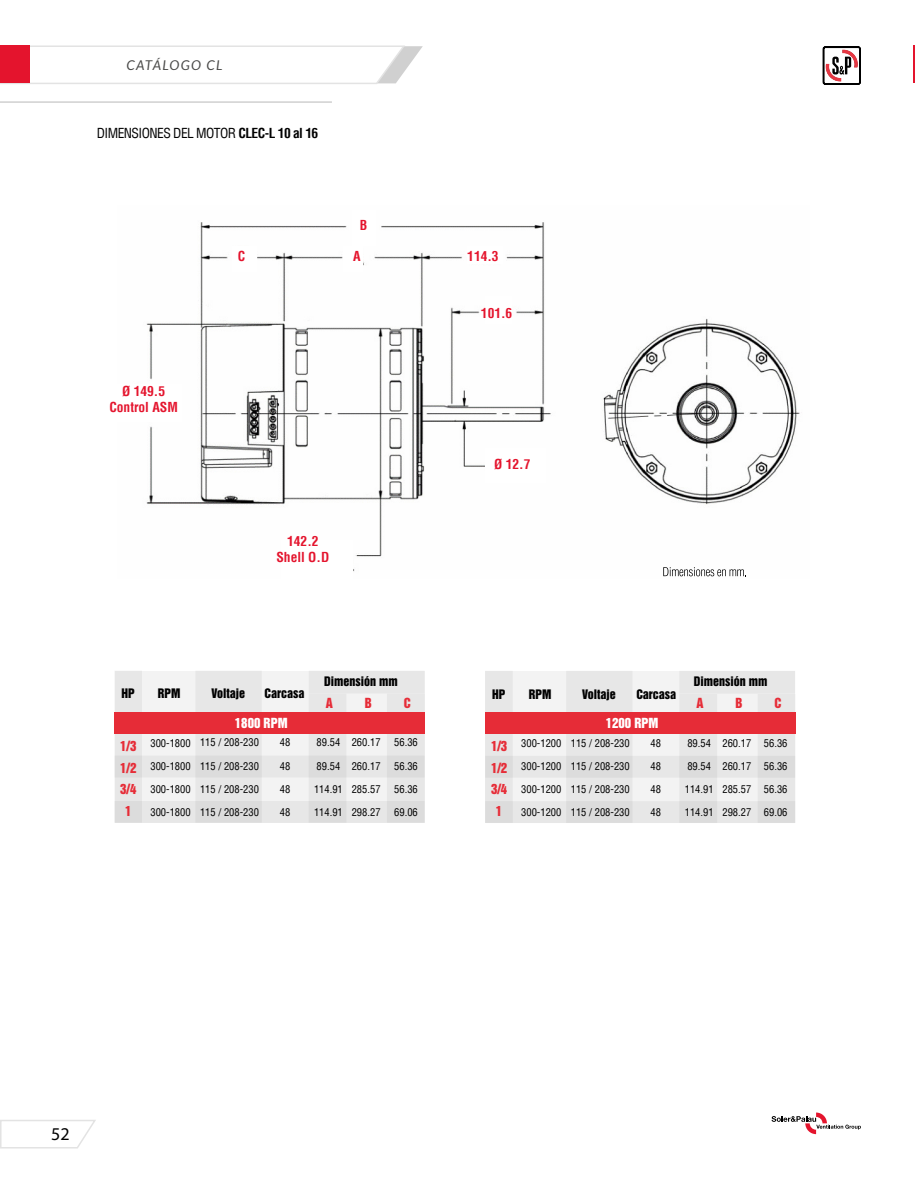
<style>
.page{position:relative;width:915px;height:1191px;background:#fff}
.page>*{position:absolute;margin:0;border:0;box-sizing:border-box;transform-origin:0 0}
.t1{font:18px "Myriad Pro";color:#000}
.t2{font:700 condensed 13.5px/16.2px "Helvetica LT";color:#e4142d;text-align:center}
.t3{font:condensed 13.5px "Helvetica LT";letter-spacing:-.04em;color:#000}
.t4{font:italic 13.5px "Lato";letter-spacing:.1em;color:#4a4a49}
.t5{font:12.75px/21.8px "Helvetica Inserat LT Std";color:#e62c37;text-align:center}
.t6{font:12.75px "Helvetica Inserat LT Std";color:#fff}
.t7{font:12px "Helvetica Inserat LT Std";color:#000}
.t8{font:condensed 10.5px "Helvetica LT";color:#000}
.s1{font-weight:700}
</style>
<div class="page">
<svg style="left:0;top:45px;width:422px;height:39px"></svg>
<svg style="left:0;top:1120px;width:96px;height:29px"></svg>
<hr style="left:0;top:101px;width:332px;height:2px;background:#d0d0d0">
<svg style="left:771px;top:1112px;width:89px;height:22px"></svg>
<svg style="left:822px;top:46px;width:39px;height:39px"></svg>
<hr style="left:913px;top:45px;width:1px;height:38px;background:#e4142d">
<div style="left:0;top:45px;width:29px;height:38px;background:#e4142d"></div>
<img style="left:146px;top:222px;width:654px;height:355px">
<div style="left:352px;top:211px;width:23px;height:35px;background:#fff"></div>
<div style="left:343px;top:246px;width:20px;height:26px;background:#fff"></div>
<div style="left:467px;top:246px;width:35px;height:18px;background:#fff"></div>
<div style="left:485px;top:296px;width:26px;height:28px;background:#fff"></div>
<div style="left:485px;top:448px;width:60px;height:34px;background:#fff"></div>
<div style="left:281px;top:540px;width:72px;height:38px;background:#fff"></div>
<div style="left:115px;top:384px;width:67px;height:37px;background:#fff"></div>
<div style="left:232px;top:246px;width:25px;height:26px;background:#fff"></div>
<svg style="left:114px;top:671px;width:310px;height:152px;fill:#e7e7e7"></svg>
<svg style="left:485px;top:671px;width:310px;height:152px;fill:#e7e7e7"></svg>
<svg style="left:663px;top:567px;width:83px;height:9px"></svg>
<p class="t4" style="left:126px;top:58px;width:98px">CATÁLOGO CL</p>
<p class="t3" style="left:97px;top:124px;width:223px">DIMENSIONES DEL MOTOR <span class="s1">CLEC-L 10 al 16</span></p>
<p class="t2" style="left:360px;top:216px;width:9px">B</p>
<p class="t2" style="left:109px;top:382px;width:70px">Ø 149.5<br>Control ASM</p>
<p class="t2" style="left:238px;top:248px;width:9px">C</p>
<p class="t2" style="left:353px;top:248px;width:9px">A</p>
<p class="t2" style="left:276px;top:533px;width:54px">142.2<br>Shell O.D</p>
<p class="t2" style="left:467px;top:248px;width:33px">114.3</p>
<p class="t2" style="left:481px;top:305px;width:33px">101.6</p>
<p class="t2" style="left:494px;top:455px;width:38px">Ø 12.7</p>
<p class="t7" style="left:324px;top:674px;width:75px">Dimensión mm</p>
<p class="t7" style="left:693px;top:674px;width:75px">Dimensión mm</p>
<p class="t5" style="left:326px;top:692px;width:9px">A</p>
<p class="t5" style="left:365px;top:692px;width:9px">B</p>
<p class="t5" style="left:404px;top:692px;width:9px">C</p>
<p class="t5" style="left:696px;top:692px;width:9px">A</p>
<p class="t5" style="left:735px;top:692px;width:9px">B</p>
<p class="t5" style="left:774px;top:692px;width:9px">C</p>
<p class="t7" style="left:121px;top:685px;width:15px">HP</p>
<p class="t7" style="left:158px;top:685px;width:24px">RPM</p>
<p class="t7" style="left:211px;top:685px;width:35px">Voltaje</p>
<p class="t7" style="left:264px;top:685px;width:41px">Carcasa</p>
<p class="t7" style="left:492px;top:687px;width:15px">HP</p>
<p class="t7" style="left:528px;top:687px;width:24px">RPM</p>
<p class="t7" style="left:582px;top:687px;width:35px">Voltaje</p>
<p class="t7" style="left:636px;top:687px;width:41px">Carcasa</p>
<p class="t5" style="left:120px;top:735px;width:18px">1/3<br>1/2<br>3/4<br>1</p>
<p class="t8" style="left:150px;top:736px;width:42px">300-1800</p>
<p class="t8" style="left:150px;top:759px;width:42px">300-1800</p>
<p class="t8" style="left:150px;top:782px;width:42px">300-1800</p>
<p class="t8" style="left:150px;top:806px;width:42px">300-1800</p>
<p class="t6" style="left:235px;top:715px;width:54px">1800 RPM</p>
<p class="t6" style="left:605px;top:715px;width:54px">1200 RPM</p>
<p class="t5" style="left:491px;top:735px;width:18px">1/3<br>1/2<br>3/4<br>1</p>
<p class="t8" style="left:200px;top:736px;width:60px">115 / 208-230</p>
<p class="t8" style="left:200px;top:759px;width:60px">115 / 208-230</p>
<p class="t8" style="left:200px;top:782px;width:60px">115 / 208-230</p>
<p class="t8" style="left:200px;top:805px;width:60px">115 / 208-230</p>
<p class="t8" style="left:394px;top:736px;width:25px">56.36</p>
<p class="t8" style="left:394px;top:759px;width:25px">56.36</p>
<p class="t8" style="left:394px;top:782px;width:25px">56.36</p>
<p class="t8" style="left:394px;top:805px;width:25px">69.06</p>
<p class="t8" style="left:351px;top:736px;width:30px">260.17</p>
<p class="t8" style="left:351px;top:759px;width:30px">260.17</p>
<p class="t8" style="left:351px;top:782px;width:30px">285.57</p>
<p class="t8" style="left:351px;top:806px;width:30px">298.27</p>
<p class="t8" style="left:316px;top:736px;width:25px">89.54</p>
<p class="t8" style="left:316px;top:759px;width:25px">89.54</p>
<p class="t8" style="left:314px;top:782px;width:30px">114.91</p>
<p class="t8" style="left:314px;top:806px;width:30px">114.91</p>
<p class="t8" style="left:280px;top:736px;width:12px">48</p>
<p class="t8" style="left:280px;top:759px;width:12px">48</p>
<p class="t8" style="left:280px;top:782px;width:12px">48</p>
<p class="t8" style="left:280px;top:806px;width:12px">48</p>
<p class="t8" style="left:570px;top:736px;width:60px">115 / 208-230</p>
<p class="t8" style="left:570px;top:759px;width:60px">115 / 208-230</p>
<p class="t8" style="left:570px;top:782px;width:60px">115 / 208-230</p>
<p class="t8" style="left:570px;top:806px;width:60px">115 / 208-230</p>
<p class="t8" style="left:650px;top:736px;width:12px">48</p>
<p class="t8" style="left:650px;top:759px;width:12px">48</p>
<p class="t8" style="left:650px;top:782px;width:12px">48</p>
<p class="t8" style="left:650px;top:806px;width:12px">48</p>
<p class="t8" style="left:521px;top:736px;width:42px">300-1200</p>
<p class="t8" style="left:521px;top:759px;width:42px">300-1200</p>
<p class="t8" style="left:521px;top:782px;width:42px">300-1200</p>
<p class="t8" style="left:521px;top:806px;width:42px">300-1200</p>
<p class="t8" style="left:687px;top:736px;width:25px">89.54</p>
<p class="t8" style="left:687px;top:759px;width:25px">89.54</p>
<p class="t8" style="left:684px;top:782px;width:30px">114.91</p>
<p class="t8" style="left:684px;top:806px;width:30px">114.91</p>
<p class="t8" style="left:722px;top:736px;width:30px">260.17</p>
<p class="t8" style="left:722px;top:759px;width:30px">260.17</p>
<p class="t8" style="left:722px;top:782px;width:30px">285.57</p>
<p class="t8" style="left:722px;top:806px;width:30px">298.27</p>
<p class="t8" style="left:763px;top:736px;width:25px">56.36</p>
<p class="t8" style="left:763px;top:759px;width:25px">56.36</p>
<p class="t8" style="left:763px;top:782px;width:25px">56.36</p>
<p class="t8" style="left:763px;top:806px;width:25px">69.06</p>
<h1 class="t1" style="left:51px;top:1122px;width:20px">52</h1>
</div>
